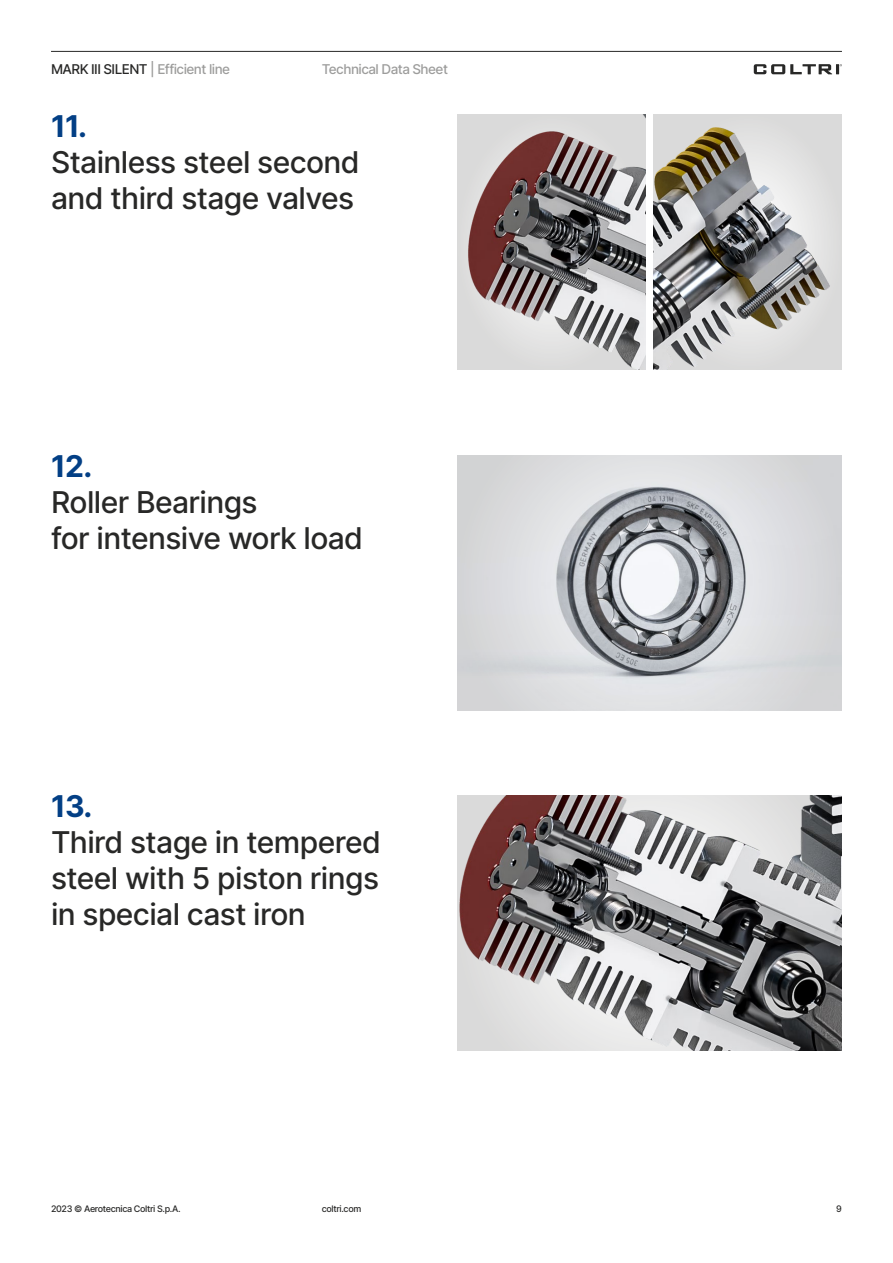
<style>
.page{position:relative;width:893px;height:1263px;background:#fff}
.page>*{position:absolute;margin:0;border:0;box-sizing:border-box;transform-origin:0 0}
.t1{font:500 30px/36px "Inter";letter-spacing:-.02em;color:#282827}
.t2{font:700 30px "Inter";color:#033f85}
.t3{font:500 13.5px "Inter";letter-spacing:-.04em;color:#9d9d9c}
.t4{font:500 9px "Inter";letter-spacing:-.04em;color:#282827}
.s1{color:#282827}
</style>
<div class="page">
<img style="left:457px;top:115px;width:188px;height:255px">
<img style="left:654px;top:115px;width:188px;height:255px">
<img style="left:457px;top:795px;width:385px;height:255px">
<img style="left:457px;top:455px;width:385px;height:255px">
<hr style="left:51px;top:51px;width:791px;height:1px;background:#282827">
<svg style="left:754px;top:64px;width:88px;height:10px"></svg>
<p class="t3" style="left:51px;top:60px;width:181px"><span class="s1">MARK III SILENT</span> | Efficient line</p>
<p class="t3" style="left:322px;top:60px;width:128px">Technical Data Sheet</p>
<p class="t2" style="left:51px;top:104px;width:37px">11.</p>
<p class="t1" style="left:51px;top:143px;width:310px">Stainless steel second and third stage valves</p>
<p class="t2" style="left:51px;top:444px;width:43px">12.</p>
<p class="t1" style="left:51px;top:483px;width:313px">Roller Bearings<br>for intensive work load</p>
<p class="t2" style="left:51px;top:784px;width:43px">13.</p>
<p class="t1" style="left:51px;top:823px;width:331px;text-align:justify">Third stage in tempered steel with 5 piston rings in special cast iron</p>
<p class="t4" style="left:51px;top:1202px;width:131px">2023 © Aerotecnica Coltri S.p.A.</p>
<p class="t4" style="left:322px;top:1202px;width:41px">coltri.com</p>
<p class="t4" style="left:836px;top:1202px;width:7px">9</p>
</div>
